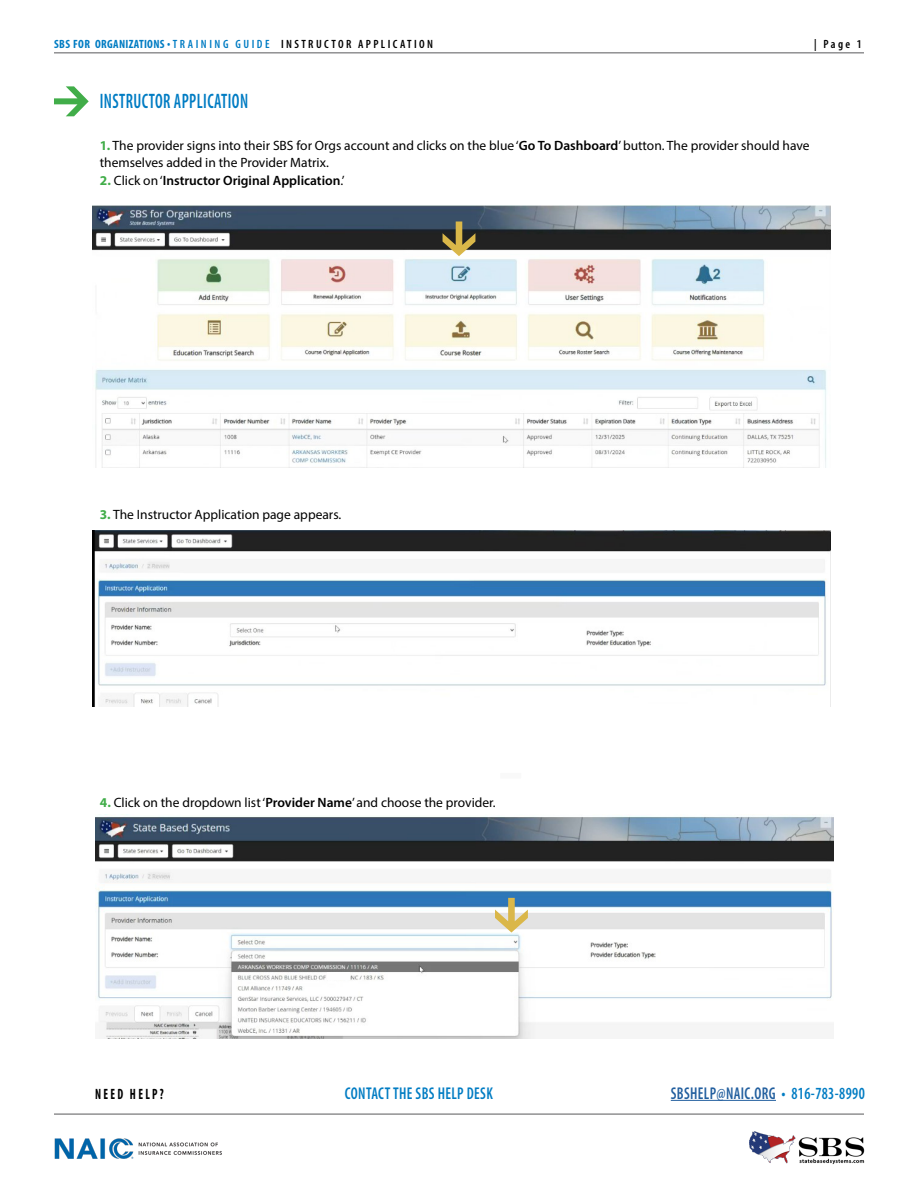
<style>
.page{position:relative;width:918px;height:1188px;background:#fff}
.page>*{position:absolute;margin:0;border:0;box-sizing:border-box;transform-origin:0 0}
.t1{font:600 condensed 21px "Myriad Pro";letter-spacing:.025em;color:#007cc3;scale:.79 1}
.t2{font:600 condensed 17.1px "Myriad Pro";letter-spacing:.025em;color:#215e9e;scale:.88 1}
.t3{font:600 condensed 17.1px "Myriad Pro";letter-spacing:.025em;color:#007cc3;scale:.88 1}
.t4{font:700 condensed 15px "Myriad Pro";letter-spacing:.2em;color:#000;scale:.79 1}
.t5{font:13.5px/16.2px "Myriad Pro";color:#000}
.t6{font:600 13.5px "Myriad Pro";color:#000}
.t7{font:600 condensed 12px "Myriad Pro";letter-spacing:.2em;color:#000}
.s1{font-weight:700;color:#007cc3}
.s2{font-size:13.65px;color:#007cc3}
.s3{color:#007cc3}
.s4{font-weight:700;color:#41ad49}
.s5{font-weight:600}
.s6{font-weight:400}
</style>
<div class="page">
<hr style="left:54px;top:1114px;width:810px;height:1px;background:#58595b">
<img style="left:749px;top:1132px;width:116px;height:32px">
<img style="left:54px;top:1138px;width:168px;height:21px">
<hr style="left:671px;top:1100px;width:105px;height:1px;background:#215e9e">
<img style="left:92px;top:205px;width:739px;height:263px">
<img style="left:92px;top:530px;width:739px;height:177px">
<img style="left:95px;top:816px;width:739px;height:222px">
<hr style="left:54px;top:52px;width:810px;height:1px;background:#58595b">
<svg style="left:54px;top:86px;width:35px;height:30px"></svg>
<svg style="left:443px;top:221px;width:32px;height:35px"></svg>
<div style="left:328px;top:972px;width:22px;height:7px;background:#fff"></div>
<div style="left:499px;top:771px;width:24px;height:9px;background:#f9f9f9"></div>
<svg style="left:495px;top:898px;width:33px;height:35px"></svg>
<p class="t7" style="left:54px;top:37px;width:381px"><span class="s1">SBS FOR ORGANIZATIONS</span> <span class="s2">•</span> <span class="s3">TRAINING GUIDE</span> INSTRUCTOR APPLICATION</p>
<p class="t7" style="left:814px;top:37px;width:49px">| Page 1</p>
<h1 class="t1" style="left:100px;top:88px;width:189px">INSTRUCTOR APPLICATION</h1>
<p class="t5" style="left:100px;top:138px;width:711px"><span class="s4">1.</span> The provider signs into their SBS for Orgs account and clicks on the blue ‘<span class="s5">Go To Dashboard</span>’ button. The provider should have themselves added in the Provider Matrix.</p>
<p class="t6" style="left:100px;top:172px;width:246px"><span class="s4">2.</span> <span class="s6">Click on ‘</span>Instructor Original Application<span class="s6">.’</span></p>
<p class="t5" style="left:100px;top:506px;width:243px"><span class="s4">3.</span> The Instructor Application page appears.</p>
<p class="t5" style="left:100px;top:794px;width:397px"><span class="s4">4.</span> Click on the dropdown list ‘<span class="s5">Provider Name</span>’ and choose the provider.</p>
<p class="t4" style="left:95px;top:1084px;width:89px">NEED HELP?</p>
<p class="t3" style="left:345px;top:1082px;width:170px">CONTACT THE SBS HELP DESK</p>
<p class="t2" style="left:671px;top:1082px;width:222px">SBSHELP@NAIC.ORG <span class="s3">• 816-783-8990</span></p>
</div>
